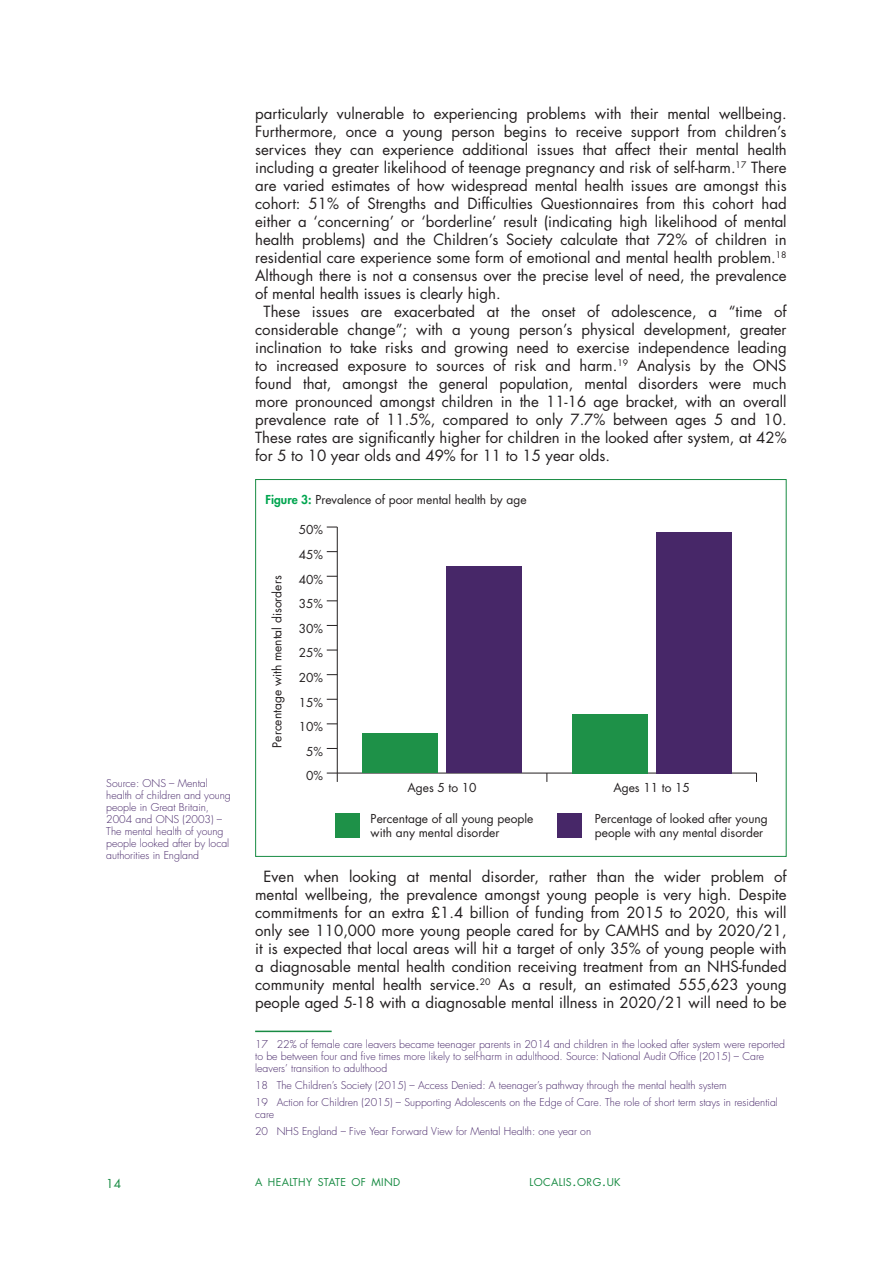
<style>
.page{position:relative;width:893px;height:1263px;background:#fff}
.page>*{position:absolute;margin:0;border:0;box-sizing:border-box;transform-origin:0 0}
.t1{font:15px/18px "Futura Std";color:#231f20;text-align:center}
.t2{font:12px/14.4px "Futura Std";color:#231f20}
.t3{font:12px "Futura Std";color:#188b43}
.t4{font:300 10.5px/12px "Futura Std";color:#462668}
.t5{font:10.5px "Futura Std";letter-spacing:.035em;color:#188b43}
.s1{font-weight:800;color:#00a54f}
.s2{font-size:15px}
</style>
<div class="page">
<hr style="left:337px;top:773px;width:419px;height:1px;background:#231f20">
<hr style="left:337px;top:527px;width:1px;height:246px;background:#231f20">
<svg style="left:327px;top:773px;width:11px;height:9px"></svg>
<div style="left:558px;top:813px;width:24px;height:24px;background:#472768"></div>
<div style="left:446px;top:566px;width:76px;height:207px;background:#472768"></div>
<div style="left:656px;top:532px;width:75px;height:241px;background:#472768"></div>
<div style="left:335px;top:813px;width:24px;height:24px;background:#1e9148"></div>
<div style="left:362px;top:734px;width:76px;height:39px;background:#1e9148"></div>
<div style="left:572px;top:714px;width:75px;height:59px;background:#1e9148"></div>
<hr style="left:255px;top:1030px;width:77px;height:2px;background:#188b43">
<p class="t1" style="left:255px;top:104px;width:533px">particularly vulnerable to experiencing problems with their mental wellbeing.</p>
<p class="t1" style="left:255px;top:122px;width:533px">Furthermore, once a young person begins to receive support from children’s</p>
<p class="t1" style="left:255px;top:140px;width:533px">services they can experience additional issues that affect their mental health</p>
<p class="t1" style="left:255px;top:158px;width:533px">including a greater likelihood of teenage pregnancy and risk of self-harm.<sup>17</sup> There</p>
<p class="t1" style="left:255px;top:176px;width:533px">are varied estimates of how widespread mental health issues are amongst this</p>
<p class="t1" style="left:255px;top:194px;width:533px">cohort: 51% of Strengths and Difficulties Questionnaires from this cohort had</p>
<p class="t1" style="left:255px;top:212px;width:533px">either a ‘concerning’ or ‘borderline’ result (indicating high likelihood of mental</p>
<p class="t1" style="left:255px;top:230px;width:533px">health problems) and the Children’s Society calculate that 72% of children in</p>
<p class="t1" style="left:255px;top:248px;width:533px">residential care experience some form of emotional and mental health problem.<sup>18</sup></p>
<p class="t1" style="left:255px;top:266px;width:533px">Although there is not a consensus over the precise level of need, the prevalence</p>
<p class="t1" style="left:255px;top:284px;width:247px">of mental health issues is clearly high.</p>
<p class="t1" style="left:264px;top:302px;width:524px">These issues are exacerbated at the onset of adolescence, a “time of</p>
<p class="t1" style="left:255px;top:320px;width:533px">considerable change”; with a young person’s physical development, greater</p>
<p class="t1" style="left:255px;top:338px;width:533px">inclination to take risks and growing need to exercise independence leading</p>
<p class="t1" style="left:255px;top:356px;width:533px">to increased exposure to sources of risk and harm.<sup>19</sup> Analysis by the ONS</p>
<p class="t1" style="left:255px;top:374px;width:533px">found that, amongst the general population, mental disorders were much</p>
<p class="t1" style="left:255px;top:392px;width:533px">more pronounced amongst children in the 11-16 age bracket, with an overall</p>
<p class="t1" style="left:255px;top:410px;width:533px">prevalence rate of 11.5%, compared to only 7.7% between ages 5 and 10.</p>
<p class="t1" style="left:255px;top:428px;width:533px">These rates are significantly higher for children in the looked after system, at 42%</p>
<p class="t1" style="left:255px;top:446px;width:357px">for 5 to 10 year olds and 49% for 11 to 15 year olds.</p>
<p class="t2" style="left:266px;top:492px;width:263px"><span class="s1">Figure 3:</span> Prevalence of poor mental health by age</p>
<p class="t2" style="left:299px;top:523px;width:26px">50%</p>
<p class="t4" style="left:106px;top:777px;width:126px">Source: ONS – Mental health of children and young people in Great Britain,<br>2004 and ONS (2003) –<br>The mental health of young people looked after by local authorities in England</p>
<p class="t2" style="left:270px;top:748px;width:174px;rotate:-90deg">Percentage with mental disorders</p>
<p class="t2" style="left:299px;top:547px;width:26px">45%</p>
<p class="t2" style="left:299px;top:572px;width:26px">40%</p>
<p class="t2" style="left:299px;top:597px;width:26px">35%</p>
<p class="t2" style="left:299px;top:621px;width:26px">30%</p>
<p class="t2" style="left:299px;top:646px;width:26px">25%</p>
<p class="t2" style="left:299px;top:670px;width:26px">20%</p>
<p class="t2" style="left:299px;top:695px;width:26px">15%</p>
<p class="t2" style="left:299px;top:720px;width:26px">10%</p>
<p class="t2" style="left:306px;top:744px;width:18px">5%</p>
<p class="t2" style="left:306px;top:769px;width:18px">0%</p>
<p class="t2" style="left:407px;top:780px;width:71px">Ages 5 to 10</p>
<p class="t2" style="left:613px;top:780px;width:78px">Ages 11 to 15</p>
<p class="t2" style="left:371px;top:811px;width:164px">Percentage of all young people with any mental disorder</p>
<p class="t2" style="left:595px;top:811px;width:174px">Percentage of looked after young people with any mental disorder</p>
<p class="t1" style="left:255px;top:868px;width:533px">Even when looking at mental disorder, rather than the wider problem of mental wellbeing, the prevalence amongst young people is very high. Despite commitments for an extra £1.4 billion of funding from 2015 to 2020, this will only see 110,000 more young people cared for by CAMHS and by 2020/21, it is expected that local areas will hit a target of only 35% of young people with a diagnosable mental health condition receiving treatment from an NHS-funded community mental health service.<sup>20</sup> As a result, an estimated 555,623 young people aged 5-18 with a diagnosable mental illness in 2020/21 will need to be</p>
<p class="t4" style="left:255px;top:1039px;width:531px">17 22% of female care leavers became teenager parents in 2014 and children in the looked after system were reported to be between four and five times more likely to self-harm in adulthood. Source: National Audit Office (2015) – Care leavers’ transition to adulthood</p>
<p class="t4" style="left:255px;top:1077px;width:524px;line-height:17px">18 The Children’s Society (2015) – Access Denied: A teenager’s pathway through the mental health system<br>19 Action for Children (2015) – Supporting Adolescents on the Edge of Care. The role of short term stays in residential</p>
<p class="t4" style="left:255px;top:1106px;width:337px;line-height:17px">care<br>20 NHS England – Five Year Forward View for Mental Health: one year on</p>
<p class="t3" style="left:106px;top:1176px;width:16px">14</p>
<p class="t5" style="left:255px;top:1175px;width:147px">A HEALTHY STATE OF MIND</p>
<p class="t5" style="left:529px;top:1175px;width:93px">LOCALIS<span class="s2">.</span>ORG<span class="s2">.</span>UK</p>
</div>
